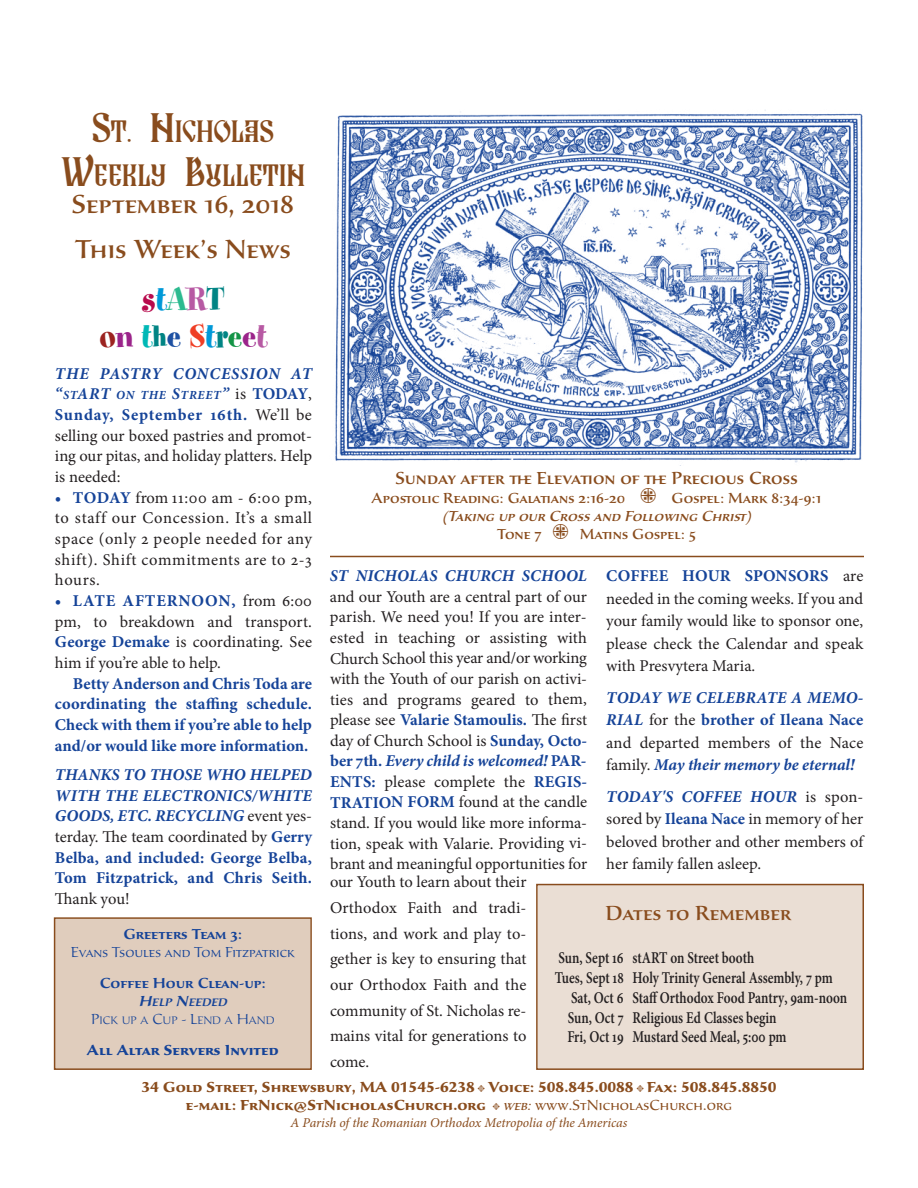
<style>
.page{position:relative;width:918px;height:1188px;background:#fff}
.page>*{position:absolute;margin:0;border:0;box-sizing:border-box;transform-origin:0 0}
.t1{font:36px/36.6px "Spumoni LP";color:#008484;text-align:center}
.t2{font:500 27px "Sava Pro";color:#894c1d}
.t3{font:27px "Old Romanian Ix";color:#894c1d}
.t4{font:500 21px "Sava Pro";color:#894c1d}
.t5{font:500 18px "Sava Pro";color:#894c1d}
.t6{font:16.5px/20.5px "Minion Pro";color:#231f20;text-align:justify}
.t7{font:italic 700 16.5px/20.7px "Minion Pro";letter-spacing:.01em;color:#154398;text-align:justify}
.t8{font:600 16.5px "Minion Pro";color:#231f20;scale:.8 1}
.t9{font:700 16.5px/20.7px "Minion Pro";color:#154398;text-align:justify}
.t10{font:italic 700 16.5px "Minion Pro";letter-spacing:.05em;color:#154398}
.t11{font:700 15px "Sava Pro";color:#894c1d}
.t12{font:500 15px "Sava Pro";color:#894c1d}
.t13{font:300 15px/18px "Sava Pro";color:#154398;text-align:center}
.t14{font:italic 500 15px "Sava Pro";letter-spacing:-.015em;color:#894c1d}
.t15{font:700 15px "Sava Pro";color:#154398}
.t16{font:600 15px "Sava Pro";color:#154398}
.t17{font:italic 13.5px "Minion Pro";letter-spacing:-.005em;color:#894c1d}
.t18{font:italic 700 12.3px "Minion Pro";letter-spacing:.06em;color:#154398}
.t19{font:300 11.25px/18px "Sava Pro";color:#154398;text-align:center}
.s1{font-size:36px}
.s2{color:#b80a4d}
.s3{color:#0099d8}
.s4{color:#2cba8f}
.s5{color:#b759a3}
.s6{color:#9c2320}
.s7{color:#9b248a}
.s8{color:#00b8b6}
.s9{color:#1e51a3}
.s10{color:#ef3e25}
.s11{color:#139446}
.s12{font-size:16.5px}
.s13{font-weight:400;font-style:normal;font-size:16.5px;color:#231f20}
.s14{font-style:normal;font-size:16.5px}
.s15{font-weight:700;color:#154398}
.s16{font-weight:400;font-style:normal;color:#231f20}
.s17{font-style:normal}
.s18{font-weight:600}
.s19{font-weight:600;font-style:italic;font-size:15px}
.s20{font-weight:600;font-style:italic}
.s21{font-size:15px}
.s22{font-weight:700;font-style:italic;color:#154398}
.s23{font-weight:400;font-style:italic}
.s24{font-weight:400}
</style>
<div class="page">
<div style="left:538px;top:885px;width:324px;height:183px;background:#eaded4"></div>
<div style="left:536px;top:884px;width:328px;height:186px;border:2px solid #894c1d"></div>
<div style="left:55px;top:919px;width:255px;height:149px;background:#e0cdbd"></div>
<div style="left:54px;top:917px;width:258px;height:153px;border:2px solid #894c1d"></div>
<hr style="left:330px;top:556px;width:534px;height:1px;background:#894c1d">
<img style="left:335px;top:110px;width:528px;height:356px">
<p class="t3" style="left:92px;top:117px;width:183px"><span class="s1">S</span>T<span class="s1">. N</span>ICHOLAS</p>
<p class="t3" style="left:60px;top:160px;width:246px"><span class="s1">W</span>EEKLY <span class="s1">B</span>ULLETIN</p>
<p class="t2" style="left:72px;top:188px;width:224px">September 16, 2018</p>
<p class="t2" style="left:75px;top:233px;width:217px">This Week’s News</p>
<p class="t1" style="left:99px;top:287px;width:170px"><span class="s2">s</span><span class="s3">t</span><span class="s4">A</span><span class="s5">R</span>T<br><span class="s6">o</span><span class="s7">n</span> <span class="s8">t</span>h<span class="s9">e</span> <span class="s10">S</span><span class="s3">t</span>r<span class="s11">e</span><span class="s7">e</span><span class="s5">t</span></p>
<p class="t10" style="left:55px;top:367px;width:259px">THE PASTRY CONCESSION AT</p>
<p class="t18" style="left:55px;top:391px;width:259px"><span class="s12">“</span>ST<span class="s12">ART</span> ON THE <span class="s12">S</span>TREET<span class="s12">”</span> <span class="s13">is</span> <span class="s14">TODAY</span><span class="s13">,</span></p>
<p class="t6" style="left:55px;top:406px;width:259px"><span class="s15">Sunday, September 16th.</span> We’ll be selling our boxed pastries and promot&shy;ing our pitas, and holiday platters. Help is needed:</p>
<p class="t6" style="left:55px;top:489px;width:259px"><span class="s15">• TODAY</span> from 11:00 am - 6:00 pm, to staff our Concession. It’s a small space (only 2 people needed for any shift). Shift commitments are to 2-3 hours.</p>
<p class="t6" style="left:55px;top:592px;width:259px"><span class="s15">• LATE AFTERNOON,</span> from 6:00 pm, to breakdown and transport.<br><span class="s15">George Demake</span> is coordinating. See him if you’re able to help.</p>
<p class="t9" style="left:55px;top:674px;width:259px;text-indent:18px">Betty Anderson and Chris Toda are coordinating the staffing schedule.<br>Check with them if you’re able to help and/or would like more information.</p>
<p class="t7" style="left:55px;top:766px;width:259px">THANKS TO THOSE WHO HELPED WITH THE ELECTRONICS/WHITE GOODS, ETC. RECYCLING <span class="s16">event yes&shy;terday. The team coordinated by</span> <span class="s17">Gerry Belba, and included: George Belba, Tom Fitzpatrick, and Chris Seith.<br></span><span class="s16">Thank you!</span></p>
<p class="t13" style="left:71px;top:925px;width:225px"><span class="s18">Greeters Team 3:<br></span>Evans Tsoules and Tom Fitzpatrick</p>
<p class="t16" style="left:100px;top:974px;width:168px">Coffee Hour Clean-up:</p>
<p class="t19" style="left:91px;top:993px;width:185px"><span class="s19">H</span><span class="s20">ELP</span> <span class="s19">N</span><span class="s20">EEDED<br></span><span class="s21">P</span>ICK UP A <span class="s21">C</span>UP <span class="s21">- L</span>END A <span class="s21">H</span>AND</p>
<p class="t15" style="left:87px;top:1041px;width:193px">All Altar Servers Invited</p>
<p class="t5" style="left:395px;top:467px;width:404px">Sunday after the Elevation of the Precious Cross</p>
<p class="t12" style="left:372px;top:490px;width:255px">Apostolic Reading: Galatians 2:16-20</p>
<p class="t12" style="left:671px;top:490px;width:152px">Gospel: Mark 8:34-9:1</p>
<p class="t14" style="left:442px;top:508px;width:311px">(Taking up our Cross and Following Christ)</p>
<p class="t12" style="left:497px;top:526px;width:46px">Tone 7</p>
<p class="t12" style="left:580px;top:526px;width:118px">Matins Gospel: 5</p>
<p class="t6" style="left:330px;top:567px;width:259px"><span class="s22">ST NICHOLAS CHURCH SCHOOL </span>and our Youth are a central part of our parish. We need you! If you are inter&shy;ested in teaching or assisting with Church School this year and/or working with the Youth of our parish on activi&shy;ties and programs geared to them, please see <span class="s15">Valarie Stamoulis.</span> The first day of Church School is <span class="s15">Sunday, Octo&shy;ber 7th.</span> <span class="s22">Every child is welcomed!</span> <span class="s15">PAR-ENTS:</span> please complete the <span class="s15">REGIS-TRATION FORM</span> found at the candle stand. If you would like more informa&shy;tion, speak with Valarie. Providing vi&shy;brant and meaningful opportunities for</p>
<p class="t6" style="left:606px;top:566px;width:259px;line-height:22.5px"><span class="s15">COFFEE HOUR SPONSORS</span> are needed in the coming weeks. If you and your family would like to sponsor one, please check the Calendar and speak with Presvytera Maria.</p>
<p class="t7" style="left:606px;top:688px;width:259px;line-height:22.5px">TODAY WE CELEBRATE A MEMO-RIAL <span class="s16">for the</span> <span class="s17">brother of Ileana Nace </span><span class="s16">and departed members of the Nace family.</span> May their memory be eternal!</p>
<p class="t6" style="left:606px;top:787px;width:259px;line-height:22.5px"><span class="s22">TODAY'S COFFEE HOUR</span> is spon&shy;sored by <span class="s15">Ileana Nace</span> in memory of her beloved brother and other members of her family fallen asleep.</p>
<p class="t6" style="left:330px;top:871px;width:198px;line-height:25.7px">our Youth to learn about their Orthodox Faith and tradi&shy;tions, and work and play to&shy;gether is key to ensuring that our Orthodox Faith and the community of St. Nicholas re&shy;mains vital for generations to come.</p>
<p class="t4" style="left:606px;top:900px;width:187px">Dates to Remember</p>
<p class="t8" style="left:559px;top:952px;width:83px">Sun, Sept 16</p>
<p class="t8" style="left:555px;top:971px;width:88px">Tues, Sept 18</p>
<p class="t8" style="left:571px;top:991px;width:67px">Sat, Oct 6</p>
<p class="t8" style="left:568px;top:1011px;width:71px">Sun, Oct 7</p>
<p class="t8" style="left:567px;top:1031px;width:72px">Fri, Oct 19</p>
<p class="t8" style="left:633px;top:952px;width:154px">stART on Street booth</p>
<p class="t8" style="left:633px;top:971px;width:252px">Holy Trinity General Assembly, 7 pm</p>
<p class="t8" style="left:633px;top:991px;width:270px">Staff Orthodox Food Pantry, 9am-noon</p>
<p class="t8" style="left:633px;top:1011px;width:182px">Religious Ed Classes begin</p>
<p class="t8" style="left:633px;top:1031px;width:194px">Mustard Seed Meal, 5:00 pm</p>
<p class="t11" style="left:141px;top:1078px;width:637px">34 Gold Street, Shrewsbury, MA 01545-6238 - Voice: 508.845.0088 - Fax: 508.845.8850</p>
<p class="t11" style="left:186px;top:1096px;width:548px">e-mail: FrNick@StNicholasChurch.org - <span class="s23">web:</span> <span class="s24">www.StNicholasChurch.org</span></p>
<p class="t17" style="left:291px;top:1118px;width:338px">A Parish of the Romanian Orthodox Metropolia of the Americas</p>
</div>
